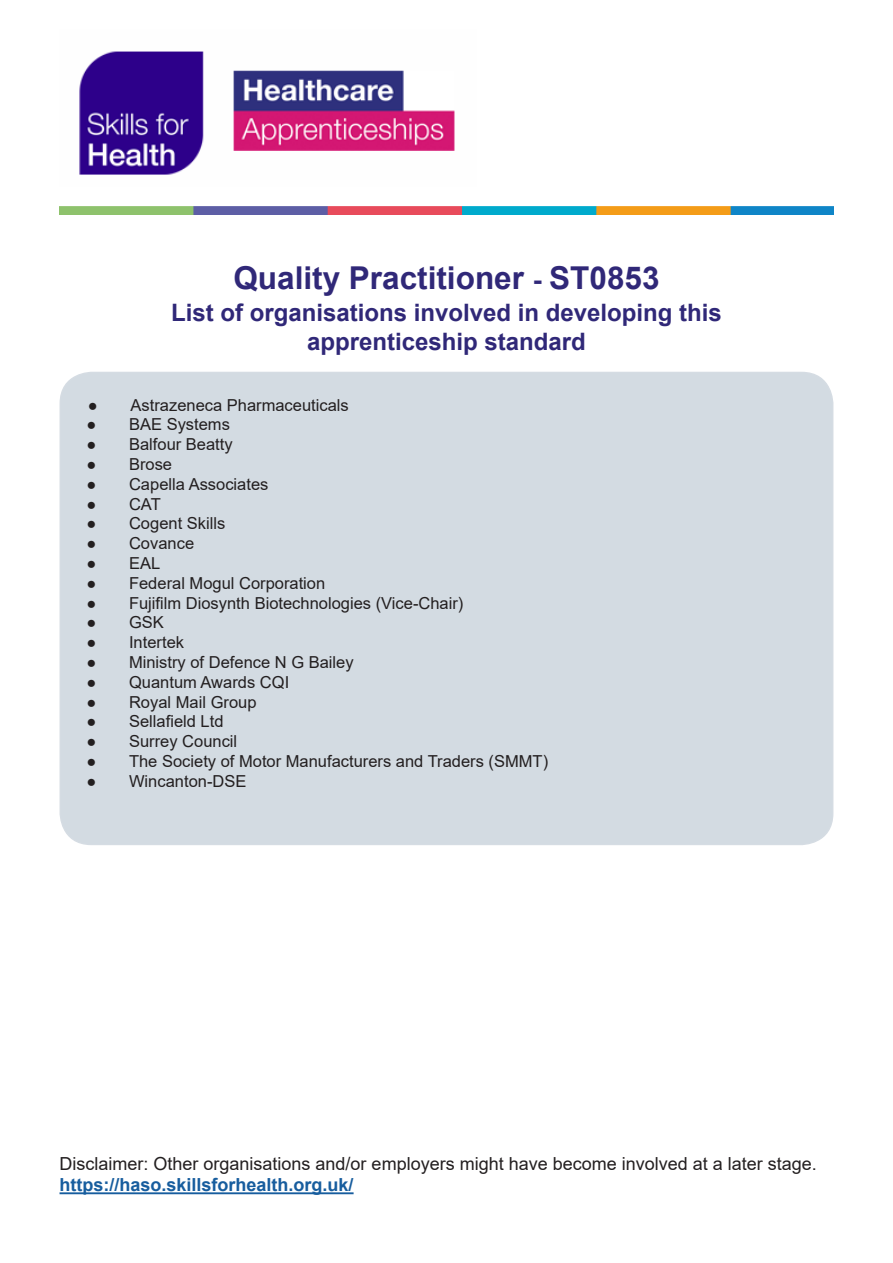
<style>
.page{position:relative;width:893px;height:1263px;background:#fff}
.page>*{position:absolute;margin:0;border:0;box-sizing:border-box;transform-origin:0 0}
.Heading_one{font:700 31.5px "Arial";color:#302878}
.Heading_two{font:700 24px/28.8px "Arial";color:#302878;text-align:center}
.Body_text{font:18px "Arial";color:#231f20}
.Heading_three_HASO{font:700 18px "Arial";color:#175d9e}
.t1{font:16.5px "Arial";color:#231f20}
.s1{font-size:27px}
.s2{font-weight:700}
</style>
<div class="page">
<img style="left:79px;top:51px;width:376px;height:124px">
<img style="left:60px;top:207px;width:773px;height:7px">
<div style="left:60px;top:372px;width:773px;height:472px;background:#d3dbe2;border-radius:31px"></div>
<hr style="left:60px;top:1192px;width:294px;height:2px;background:#175d9e">
<p class="Heading_one" style="left:233px;top:255px;width:428px">Quality Practitioner <span class="s1">-</span> ST0853</p>
<p class="Heading_two" style="left:171px;top:299px;width:552px">List of organisations involved in developing this apprenticeship standard</p>
<p class="t1" style="left:88px;top:393px;width:262px"><span class="s2">●</span> Astrazeneca Pharmaceuticals</p>
<p class="t1" style="left:86px;top:413px;width:145px"><span class="s2">●</span> BAE Systems</p>
<p class="t1" style="left:86px;top:433px;width:148px"><span class="s2">●</span> Balfour Beatty</p>
<p class="t1" style="left:86px;top:453px;width:87px"><span class="s2">●</span> Brose</p>
<p class="t1" style="left:86px;top:473px;width:184px"><span class="s2">●</span> Capella Associates</p>
<p class="t1" style="left:86px;top:492px;width:76px"><span class="s2">●</span> CAT</p>
<p class="t1" style="left:86px;top:512px;width:140px"><span class="s2">●</span> Cogent Skills</p>
<p class="t1" style="left:86px;top:532px;width:109px"><span class="s2">●</span> Covance</p>
<p class="t1" style="left:86px;top:552px;width:75px"><span class="s2">●</span> EAL</p>
<p class="t1" style="left:86px;top:572px;width:240px"><span class="s2">●</span> Federal Mogul Corporation</p>
<p class="t1" style="left:86px;top:591px;width:379px"><span class="s2">●</span> Fujifilm Diosynth Biotechnologies (Vice-Chair)</p>
<p class="t1" style="left:86px;top:611px;width:79px"><span class="s2">●</span> GSK</p>
<p class="t1" style="left:86px;top:631px;width:99px"><span class="s2">●</span> Intertek</p>
<p class="t1" style="left:86px;top:651px;width:269px"><span class="s2">●</span> Ministry of Defence N G Bailey</p>
<p class="t1" style="left:86px;top:671px;width:204px"><span class="s2">●</span> Quantum Awards CQI</p>
<p class="t1" style="left:86px;top:690px;width:172px"><span class="s2">●</span> Royal Mail Group</p>
<p class="t1" style="left:86px;top:710px;width:139px"><span class="s2">●</span> Sellafield Ltd</p>
<p class="t1" style="left:86px;top:730px;width:152px"><span class="s2">●</span> Surrey Council</p>
<p class="t1" style="left:86px;top:750px;width:463px"><span class="s2">●</span> The Society of Motor Manufacturers and Traders (SMMT)</p>
<p class="t1" style="left:86px;top:770px;width:162px"><span class="s2">●</span> Wincanton-DSE</p>
<p class="Body_text" style="left:60px;top:1151px;width:759px">Disclaimer: Other organisations and/or employers might have become involved at a later stage.</p>
<p class="Heading_three_HASO" style="left:60px;top:1172px;width:296px">https://haso.skillsforhealth.org.uk/</p>
</div>
